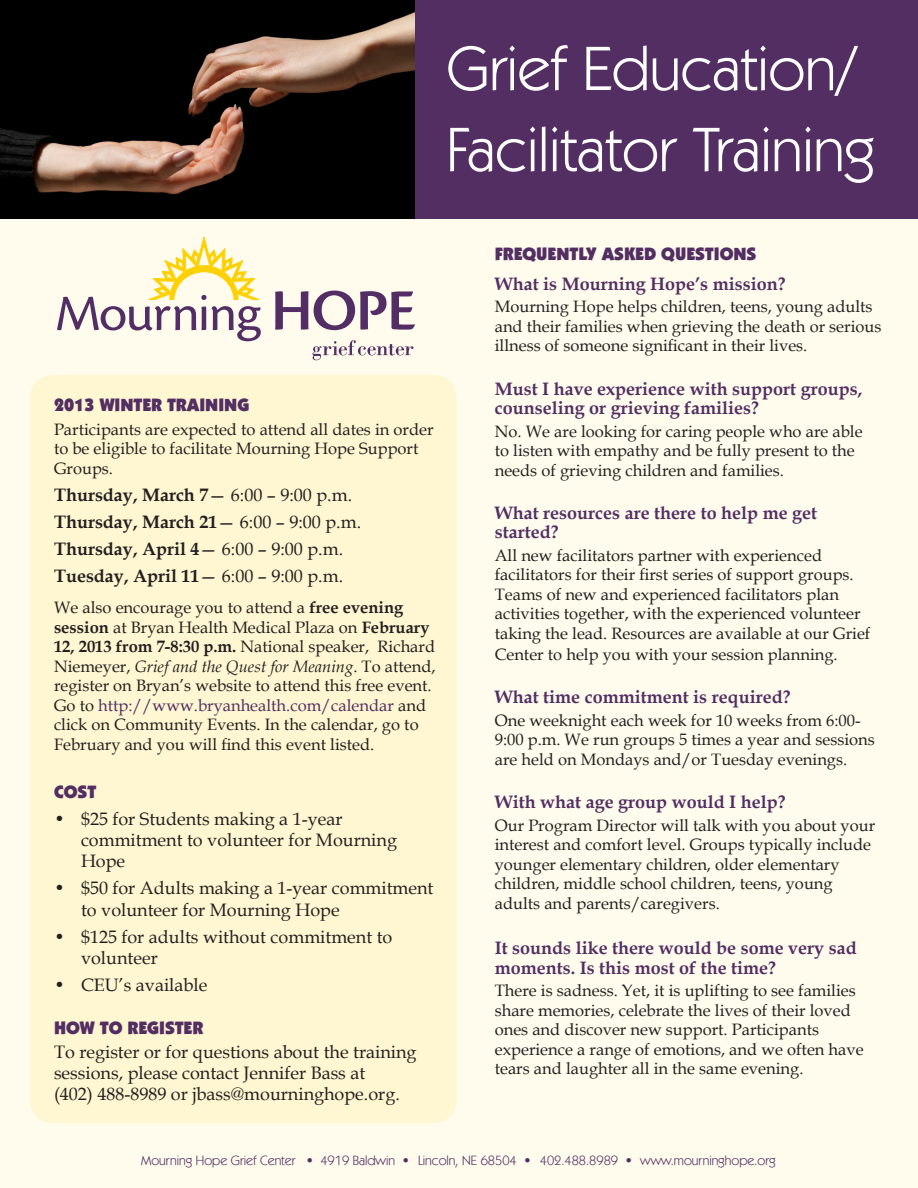
<style>
.page{position:relative;width:918px;height:1188px;background:#fff}
.page>*{position:absolute;margin:0;border:0;box-sizing:border-box;transform-origin:0 0}
.t1{font:63px/81px "Kabel IT Cby BT";color:#fff}
.t2{font:18px/21px "Book Antiqua";color:#231f20}
.t3{font:700 18px/19.5px "Book Antiqua";color:#532e63}
.t4{font:700 18px "Book Antiqua";color:#231f20}
.t5{font:900 18px "Kabel IT Cby BT";color:#532e63}
.t6{font:16.5px/19.5px "Book Antiqua";color:#231f20}
.t7{font:13.5px "Kabel IT Cby BT";color:#532e63}
.s1{font-weight:400}
.s2{font-weight:700}
.s3{font-style:italic}
.s4{color:#532e63}
.s5{font-family:"Arial";font-weight:900}
</style>
<div class="page">
<div style="left:0;top:206px;width:918px;height:982px;background:#fffced"></div>
<div style="left:414px;top:0;width:504px;height:219px;background:#532e63"></div>
<div style="left:30px;top:375px;width:427px;height:748px;background:#fff7d1;border-radius:23px"></div>
<svg style="left:57px;top:237px;width:204px;height:104px"></svg>
<svg style="left:275px;top:291px;width:140px;height:39px"></svg>
<svg style="left:313px;top:340px;width:101px;height:20px"></svg>
<img style="left:0;top:0;width:415px;height:219px">
<p class="t1" style="left:447px;top:27px;width:430px">Grief Education/<br>Facilitator Training</p>
<p class="t5" style="left:54px;top:393px;width:197px">2013 WINTER TRAINING</p>
<p class="t6" style="left:54px;top:419px;width:381px">Participants are expected to attend all dates in order to be eligible to facilitate Mourning Hope Support<br>Groups.</p>
<p class="t4" style="left:54px;top:482px;width:300px">Thursday, March 7<span class="s1">— 6:00 – 9:00 p.m.</span></p>
<p class="t4" style="left:54px;top:509px;width:309px">Thursday, March 21<span class="s1">— 6:00 – 9:00 p.m.</span></p>
<p class="t4" style="left:54px;top:536px;width:291px">Thursday, April 4<span class="s1">— 6:00 – 9:00 p.m.</span></p>
<p class="t4" style="left:54px;top:563px;width:291px">Tuesday, April 11<span class="s1">— 6:00 – 9:00 p.m.</span></p>
<p class="t6" style="left:54px;top:597px;width:383px">We also encourage you to attend a <span class="s2">free evening session</span> at Bryan Health Medical Plaza on <span class="s2">February 12, 2013 from 7-8:30 p.m.</span> National speaker, Richard Niemeyer, <span class="s3">Grief and the Quest for Meaning</span>. To attend, register on Bryan’s website to attend this free event.<br>Go to <span class="s4">http://www.bryanhealth.com/calendar</span> and click on Community Events. In the calendar, go to February and you will find this event listed.</p>
<p class="t5" style="left:54px;top:781px;width:44px">COST</p>
<p class="t2" style="left:81px;top:808px;width:318px;text-indent:-27px">• $25 for Students making a 1-year commitment to volunteer for Mourning<br>Hope</p>
<p class="t2" style="left:81px;top:877px;width:354px;line-height:21.6px;text-indent:-27px">• $50 for Adults making a 1-year commitment to volunteer for Mourning Hope</p>
<p class="t2" style="left:81px;top:926px;width:313px;text-indent:-27px">• $125 for adults without commitment to volunteer</p>
<p class="t2" style="left:54px;top:974px;width:155px">• CEU’s available</p>
<p class="t5" style="left:54px;top:1017px;width:151px">HOW TO REGISTER</p>
<p class="t2" style="left:54px;top:1041px;width:364px">To register or for questions about the training sessions, please contact Jennifer Bass at</p>
<p class="t2" style="left:54px;top:1083px;width:347px">(402) 488-8989 or jbass@mourninghope.org.</p>
<p class="t5" style="left:495px;top:243px;width:263px">FREQUENTLY ASKED QUESTIONS</p>
<p class="t3" style="left:495px;top:274px;width:292px">What is Mourning Hope’s mission?</p>
<p class="t6" style="left:495px;top:297px;width:388px">Mourning Hope helps children, teens, young adults and their families when grieving the death or serious illness of someone significant in their lives.</p>
<p class="t3" style="left:495px;top:379px;width:369px">Must I have experience with support groups, counseling or grieving families?</p>
<p class="t6" style="left:495px;top:421px;width:369px">No. We are looking for caring people who are able to listen with empathy and be fully present to the needs of grieving children and families.</p>
<p class="t3" style="left:495px;top:503px;width:324px">What resources are there to help me get started?</p>
<p class="t6" style="left:495px;top:545px;width:377px">All new facilitators partner with experienced facilitators for their first series of support groups.<br>Teams of new and experienced facilitators plan activities together, with the experienced volunteer taking the lead. Resources are available at our Grief</p>
<p class="t6" style="left:495px;top:644px;width:345px">Center to help you with your session planning.</p>
<p class="t3" style="left:495px;top:687px;width:297px">What time commitment is required?</p>
<p class="t6" style="left:495px;top:710px;width:382px">One weeknight each week for 10 weeks from 6:00-<br>9:00 p.m. We run groups 5 times a year and sessions are held on Mondays and/or Tuesday evenings.</p>
<p class="t3" style="left:495px;top:792px;width:292px">With what age group would I help?</p>
<p class="t6" style="left:495px;top:815px;width:382px">Our Program Director will talk with you about your interest and comfort level. Groups typically include younger elementary children, older elementary children, middle school children, teens, young adults and parents/caregivers.</p>
<p class="t3" style="left:495px;top:939px;width:363px">It sounds like there would be some very sad moments. Is this most of the time?</p>
<p class="t6" style="left:495px;top:981px;width:370px">There is sadness. Yet, it is uplifting to see families share memories, celebrate the lives of their loved ones and discover new support. Participants experience a range of emotions, and we often have tears and laughter all in the same evening.</p>
<p class="t7" style="left:141px;top:1152px;width:636px">Mourning Hope Grief Center <span class="s5">•</span> 4919 Baldwin <span class="s5">•</span> Lincoln, NE 68504 <span class="s5">•</span> 402.488.8989 <span class="s5">•</span> www.mourninghope.org</p>
</div>
